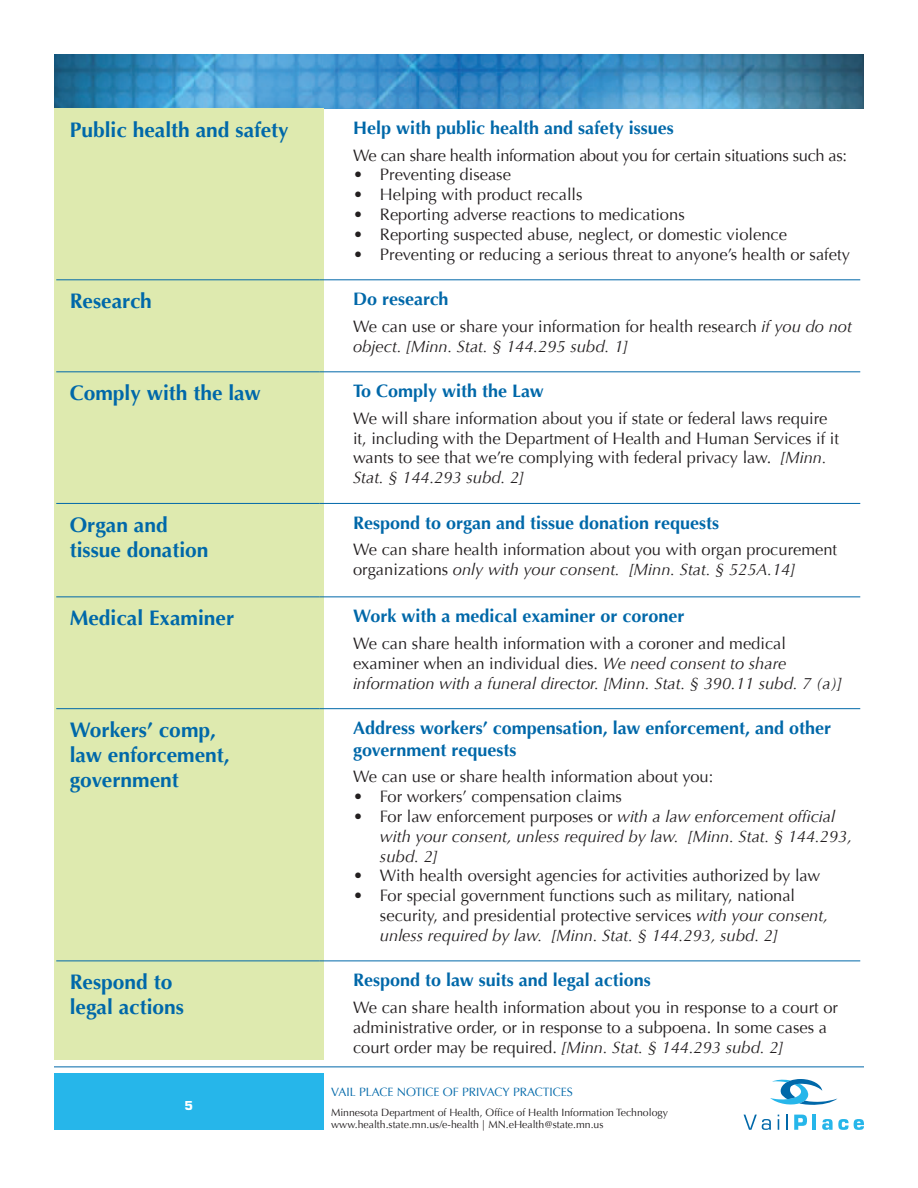
<style>
.page{position:relative;width:918px;height:1188px;background:#fff}
.page>*{position:absolute;margin:0;border:0;box-sizing:border-box;transform-origin:0 0}
.t1{font:700 21px/25.2px "Optima";color:#0068a9}
.t2{font:700 18px/21.6px "Optima";color:#0068a9}
.t3{font:16.5px/19.8px "Optima";color:#231f20}
.t4{font:italic 16.5px/19.8px "Optima";color:#231f20}
.t5{font:16.5px "Optima";letter-spacing:-.02em;color:#231f20}
.t6{font:12px "Optima";color:#0068a9}
.t7{font:700 12px "Eurostile";color:#fff}
.t8{font:10.5px/12.6px "Optima";color:#231f20}
.s1{font-style:italic}
.s2{font-style:normal}
</style>
<div class="page">
<img style="left:54px;top:54px;width:810px;height:55px">
<div style="left:54px;top:109px;width:270px;height:951px;background:#deeaaf"></div>
<hr style="left:54px;top:1067px;width:810px;height:1px;background:#0068a9">
<div style="left:54px;top:1074px;width:270px;height:56px;background:#26b6ea"></div>
<svg style="left:744px;top:1115px;width:27px;height:15px"></svg>
<svg style="left:778px;top:1115px;width:1px;height:15px"></svg>
<svg style="left:786px;top:1115px;width:2px;height:15px"></svg>
<svg style="left:794px;top:1115px;width:13px;height:15px"></svg>
<hr style="left:813px;top:1115px;width:3px;height:15px;background:#26b6ea">
<svg style="left:822px;top:1119px;width:42px;height:11px"></svg>
<svg style="left:770px;top:1079px;width:68px;height:26px"></svg>
<hr style="left:56px;top:371px;width:263px;height:1px;background:#0068a9">
<hr style="left:319px;top:371px;width:541px;height:1px;background:#0068a9">
<hr style="left:56px;top:503px;width:263px;height:1px;background:#0068a9">
<hr style="left:319px;top:503px;width:541px;height:1px;background:#0068a9">
<hr style="left:56px;top:596px;width:263px;height:1px;background:#0068a9">
<hr style="left:319px;top:596px;width:541px;height:1px;background:#0068a9">
<hr style="left:56px;top:708px;width:263px;height:1px;background:#0068a9">
<hr style="left:319px;top:708px;width:541px;height:1px;background:#0068a9">
<hr style="left:56px;top:961px;width:263px;height:1px;background:#0068a9">
<hr style="left:319px;top:961px;width:541px;height:1px;background:#0068a9">
<hr style="left:56px;top:279px;width:263px;height:1px;background:#0068a9">
<hr style="left:319px;top:279px;width:541px;height:1px;background:#0068a9">
<p class="t1" style="left:70px;top:117px;width:221px">Public health and safety</p>
<p class="t2" style="left:353px;top:117px;width:322px">Help with public health and safety issues</p>
<p class="t5" style="left:353px;top:145px;width:496px">We can share health information about you for certain situations such as:</p>
<p class="t3" style="left:353px;top:165px;width:159px">• Preventing disease</p>
<p class="t3" style="left:353px;top:185px;width:231px">• Helping with product recalls</p>
<p class="t3" style="left:353px;top:205px;width:333px">• Reporting adverse reactions to medications</p>
<p class="t3" style="left:353px;top:225px;width:436px">• Reporting suspected abuse, neglect, or domestic violence</p>
<p class="t3" style="left:353px;top:244px;width:498px">• Preventing or reducing a serious threat to anyone’s health or safety</p>
<p class="t1" style="left:70px;top:289px;width:84px">Research</p>
<p class="t2" style="left:353px;top:289px;width:97px">Do research</p>
<p class="t3" style="left:353px;top:317px;width:500px">We can use or share your information for health research <span class="s1">if you do not object. [Minn. Stat. § 144.295 subd. 1]</span></p>
<p class="t1" style="left:70px;top:381px;width:193px">Comply with the law</p>
<p class="t2" style="left:353px;top:381px;width:192px">To Comply with the Law</p>
<p class="t3" style="left:353px;top:409px;width:488px">We will share information about you if state or federal laws require it, including with the Department of Health and Human Services if it wants to see that we’re complying with federal privacy law. <span class="s1">[Minn.<br>Stat. § 144.293 subd. 2]</span></p>
<p class="t1" style="left:70px;top:512px;width:140px">Organ and tissue donation</p>
<p class="t2" style="left:353px;top:512px;width:368px">Respond to organ and tissue donation requests</p>
<p class="t3" style="left:353px;top:540px;width:486px">We can share health information about you with organ procurement organizations <span class="s1">only with your consent. [Minn. Stat. § 525A.14]</span></p>
<p class="t1" style="left:70px;top:606px;width:166px">Medical Examiner</p>
<p class="t2" style="left:353px;top:606px;width:333px">Work with a medical examiner or coroner</p>
<p class="t4" style="left:353px;top:634px;width:490px"><span class="s2">We can share health information with a coroner and medical examiner when an individual dies.</span> We need consent to share information with a funeral director. [Minn. Stat. § 390.11 subd. 7 (a)]</p>
<p class="t1" style="left:70px;top:717px;width:162px">Workers’ comp, law enforcement, government</p>
<p class="t2" style="left:353px;top:717px;width:480px">Address workers’ compensation, law enforcement, and other government requests</p>
<p class="t3" style="left:353px;top:767px;width:362px">We can use or share health information about you:</p>
<p class="t3" style="left:353px;top:787px;width:271px">• For workers’ compensation claims</p>
<p class="t4" style="left:380px;top:807px;width:473px;text-indent:-27px"><span class="s2">• For law enforcement purposes or</span> with a law enforcement official with your consent, unless required by law. [Minn. Stat. § 144.293, subd. 2]</p>
<p class="t3" style="left:353px;top:866px;width:469px">• With health oversight agencies for activities authorized by law</p>
<p class="t3" style="left:380px;top:886px;width:449px;text-indent:-27px">• For special government functions such as military, national security, and presidential protective services <span class="s1">with your consent, unless required by law. [Minn. Stat. § 144.293, subd. 2]</span></p>
<p class="t1" style="left:70px;top:970px;width:116px">Respond to legal actions</p>
<p class="t2" style="left:353px;top:970px;width:299px">Respond to law suits and legal actions</p>
<p class="t3" style="left:353px;top:998px;width:487px">We can share health information about you in response to a court or administrative order, or in response to a subpoena. In some cases a court order may be required. <span class="s1">[Minn. Stat. § 144.293 subd. 2]</span></p>
<p class="t7" style="left:185px;top:1099px;width:10px">5</p>
<p class="t6" style="left:331px;top:1085px;width:243px">VAIL PLACE NOTICE OF PRIVACY PRACTICES</p>
<p class="t8" style="left:331px;top:1106px;width:339px">Minnesota Department of Health, Office of Health Information Technology www.health.state.mn.us/e-health | MN.eHealth@state.mn.us</p>
</div>
